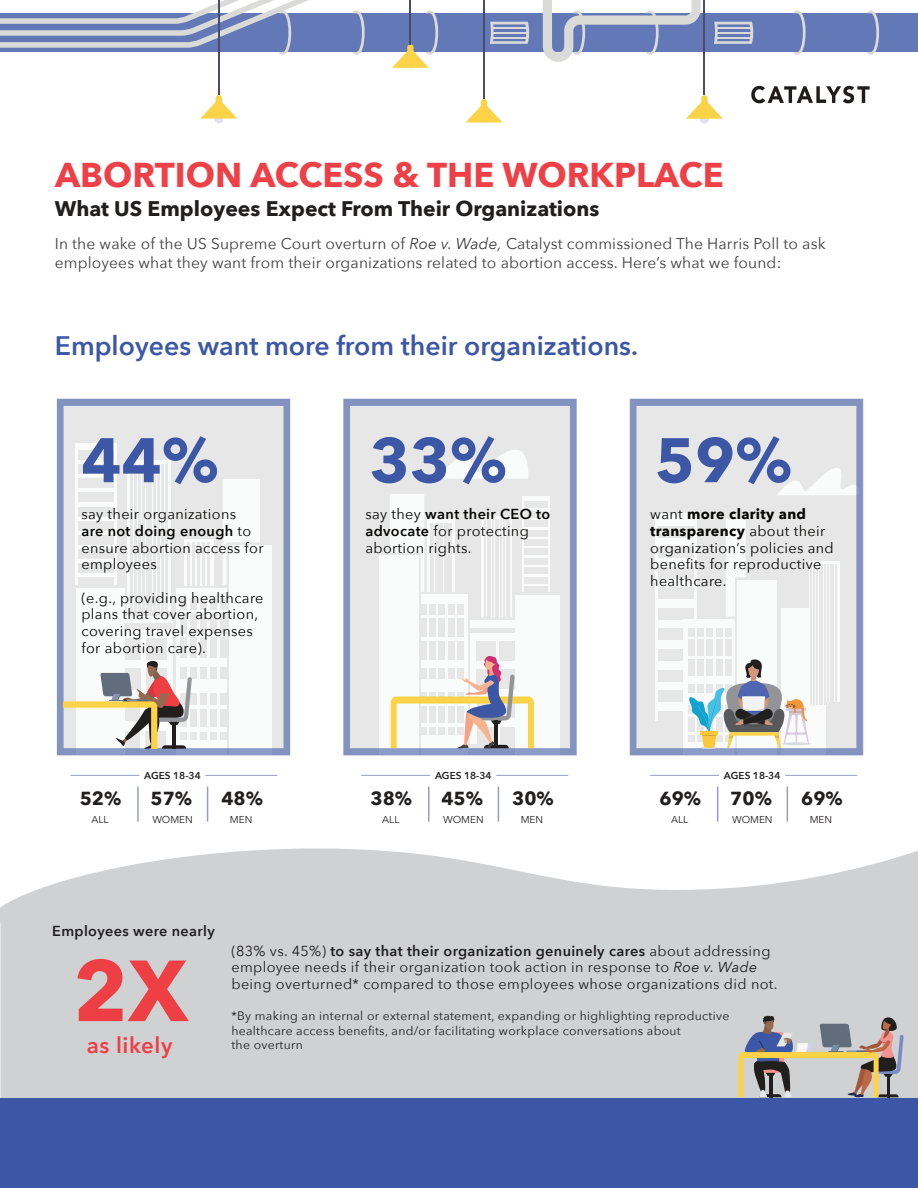
<style>
.page{position:relative;width:918px;height:1188px;background:#fff}
.page>*{position:absolute;margin:0;border:0;box-sizing:border-box;transform-origin:0 0}
.t1{font:700 85.5px "Avenir Next";color:#ee4044}
.t2{font:700 62.25px "Avenir Next";color:#3c57a5}
.t3{font:700 34.5px "Avenir Next";color:#ee4046}
.t4{font:600 26.7px "Avenir Next";color:#3c57a5}
.t5{font:600 22.2px "Avenir Next";letter-spacing:.025em;color:#ee4044}
.t6{font:700 21.15px "Avenir Next";color:#211e1e}
.t7{font:700 18.9px "Avenir Next";color:#211e1e}
.t8{font:15.6px/18.9px "Avenir Next";letter-spacing:.01em;color:#414041}
.t9{font:14.4px/16.6px "Avenir Next";letter-spacing:.025em;color:#050504}
.t10{font:14.4px/16.6px "Avenir Next";letter-spacing:.025em;color:#211e1e}
.t11{font:600 14.4px "Avenir Next";letter-spacing:.025em;color:#211e1e}
.t12{font:12.15px/14.4px "Avenir Next";letter-spacing:.025em;color:#211e1e}
.t13{font:10.05px "Avenir Next";color:#211e1e}
.t14{font:600 10.05px "Avenir Next";color:#211e1e}
.s1{font-style:italic}
.s2{font-weight:600}
.s3{font-weight:700}
</style>
<div class="page">
<svg style="left:0;top:848px;width:918px;height:250px;fill:#d0d1d3"></svg>
<div style="left:0;top:13px;width:918px;height:39px;background:#6378b7"></div>
<svg style="left:866px;top:10px;width:13px;height:45px"></svg>
<svg style="left:793px;top:10px;width:13px;height:45px"></svg>
<svg style="left:352px;top:10px;width:13px;height:45px"></svg>
<svg style="left:0;top:0;width:309px;height:55px"></svg>
<svg style="left:714px;top:22px;width:40px;height:22px"></svg>
<hr style="left:716px;top:28px;width:35px;height:1px;background:#dadad8">
<hr style="left:716px;top:32px;width:35px;height:2px;background:#dadad8">
<hr style="left:716px;top:37px;width:35px;height:2px;background:#dadad8">
<svg style="left:490px;top:22px;width:40px;height:22px"></svg>
<hr style="left:492px;top:28px;width:35px;height:1px;background:#dadad8">
<hr style="left:492px;top:32px;width:35px;height:2px;background:#dadad8">
<hr style="left:492px;top:37px;width:35px;height:2px;background:#dadad8">
<svg style="left:543px;top:0;width:158px;height:62px"></svg>
<div style="left:406px;top:63px;width:9px;height:10px;background:#fafbfb;border-radius:50%"></div>
<svg style="left:392px;top:10px;width:46px;height:58px"></svg>
<hr style="left:410px;top:0;width:1px;height:44px;background:#4b4b6d">
<svg style="left:466px;top:99px;width:36px;height:23px"></svg>
<hr style="left:483px;top:0;width:2px;height:99px;background:#4b4b6d">
<div style="left:214px;top:114px;width:10px;height:9px;background:#e3e1f0;border-radius:50%"></div>
<svg style="left:200px;top:95px;width:37px;height:24px"></svg>
<hr style="left:218px;top:0;width:1px;height:95px;background:#4b4b6d">
<div style="left:700px;top:114px;width:9px;height:9px;background:#e3e1f0;border-radius:50%"></div>
<svg style="left:686px;top:95px;width:37px;height:24px"></svg>
<hr style="left:704px;top:0;width:1px;height:95px;background:#4b4b6d">
<img style="left:751px;top:85px;width:119px;height:19px">
<svg style="left:738px;top:1016px;width:166px;height:81px"></svg>
<svg style="left:629px;top:399px;width:234px;height:356px;fill:#e6e7e6"></svg>
<svg style="left:343px;top:399px;width:233px;height:356px;fill:#e6e7e6"></svg>
<svg style="left:57px;top:399px;width:233px;height:356px;fill:#e6e7e6"></svg>
<svg style="left:64px;top:660px;width:128px;height:89px"></svg>
<hr style="left:782px;top:742px;width:29px;height:3px;background:#d8dee1;border-radius:50%">
<svg style="left:688px;top:659px;width:121px;height:90px"></svg>
<hr style="left:700px;top:731px;width:18px;height:3px;background:#fdc73b">
<hr style="left:137px;top:787px;width:2px;height:35px;background:#979ec3">
<hr style="left:207px;top:787px;width:1px;height:35px;background:#979ec3">
<hr style="left:205px;top:775px;width:72px;height:1px;background:#979ec3">
<hr style="left:70px;top:775px;width:69px;height:1px;background:#979ec3">
<hr style="left:428px;top:787px;width:2px;height:35px;background:#979ec3">
<hr style="left:498px;top:787px;width:1px;height:35px;background:#979ec3">
<hr style="left:496px;top:775px;width:72px;height:1px;background:#979ec3">
<hr style="left:361px;top:775px;width:69px;height:1px;background:#979ec3">
<hr style="left:717px;top:787px;width:1px;height:35px;background:#979ec3">
<hr style="left:787px;top:787px;width:1px;height:35px;background:#979ec3">
<hr style="left:785px;top:775px;width:72px;height:1px;background:#979ec3">
<hr style="left:650px;top:775px;width:69px;height:1px;background:#979ec3">
<div style="left:0;top:1098px;width:918px;height:90px;background:#3c57a5"></div>
<h3 class="t3" style="left:55px;top:145px;width:670px">ABORTION ACCESS &amp; THE WORKPLACE</h3>
<h3 class="t6" style="left:55px;top:191px;width:546px">What US Employees Expect From Their Organizations</h3>
<p class="t8" style="left:55px;top:234px;width:772px">In the wake of the US Supreme Court overturn of <span class="s1">Roe v. Wade,</span> Catalyst commissioned The Harris Poll to ask employees what they want from their organizations related to abortion access. Here’s what we found:</p>
<h3 class="t4" style="left:55px;top:323px;width:585px">Employees want more from their organizations.</h3>
<h2 class="t2" style="left:81px;top:407px;width:139px">44%</h2>
<p class="t9" style="left:81px;top:506px;width:184px">say their organizations<br><span class="s2">are not doing enough</span> to ensure abortion access for employees</p>
<p class="t9" style="left:81px;top:589px;width:184px">(e.g., providing healthcare plans that cover abortion, covering travel expenses for abortion care).</p>
<h2 class="t2" style="left:370px;top:407px;width:139px">33%</h2>
<h2 class="t2" style="left:655px;top:407px;width:139px">59%</h2>
<p class="t9" style="left:365px;top:506px;width:187px">say they <span class="s2">want their CEO to advocate</span> for protecting abortion rights.</p>
<p class="t9" style="left:650px;top:506px;width:185px">want <span class="s3">more clarity and transparency</span> about their organization’s policies and benefits for reproductive healthcare.</p>
<p class="t14" style="left:144px;top:767px;width:58px">AGES 18-34</p>
<p class="t14" style="left:435px;top:767px;width:58px">AGES 18-34</p>
<p class="t14" style="left:724px;top:767px;width:58px">AGES 18-34</p>
<h3 class="t7" style="left:80px;top:782px;width:43px">52%</h3>
<h3 class="t7" style="left:151px;top:782px;width:43px">57%</h3>
<h3 class="t7" style="left:221px;top:782px;width:43px">48%</h3>
<p class="t13" style="left:91px;top:811px;width:19px">ALL</p>
<p class="t13" style="left:152px;top:811px;width:42px">WOMEN</p>
<p class="t13" style="left:230px;top:811px;width:24px">MEN</p>
<h3 class="t7" style="left:371px;top:782px;width:43px">38%</h3>
<h3 class="t7" style="left:441px;top:782px;width:43px">45%</h3>
<h3 class="t7" style="left:512px;top:782px;width:43px">30%</h3>
<p class="t13" style="left:382px;top:811px;width:19px">ALL</p>
<p class="t13" style="left:443px;top:811px;width:42px">WOMEN</p>
<p class="t13" style="left:521px;top:811px;width:24px">MEN</p>
<h3 class="t7" style="left:660px;top:782px;width:43px">69%</h3>
<h3 class="t7" style="left:730px;top:782px;width:43px">70%</h3>
<h3 class="t7" style="left:801px;top:782px;width:43px">69%</h3>
<p class="t13" style="left:671px;top:811px;width:19px">ALL</p>
<p class="t13" style="left:732px;top:811px;width:42px">WOMEN</p>
<p class="t13" style="left:810px;top:811px;width:24px">MEN</p>
<p class="t11" style="left:52px;top:919px;width:164px">Employees were nearly</p>
<h1 class="t1" style="left:73px;top:917px;width:117px">2X</h1>
<h3 class="t5" style="left:87px;top:1026px;width:87px">as likely</h3>
<p class="t10" style="left:231px;top:942px;width:548px">(83% vs. 45%) <span class="s2">to say that their organization genuinely cares</span> about addressing employee needs if their organization took action in response to <span class="s1">Roe v. Wade </span>being overturned* compared to those employees whose organizations did not.</p>
<p class="t12" style="left:231px;top:1008px;width:499px">*By making an internal or external statement, expanding or highlighting reproductive healthcare access benefits, and/or facilitating workplace conversations about<br>the overturn</p>
</div>
